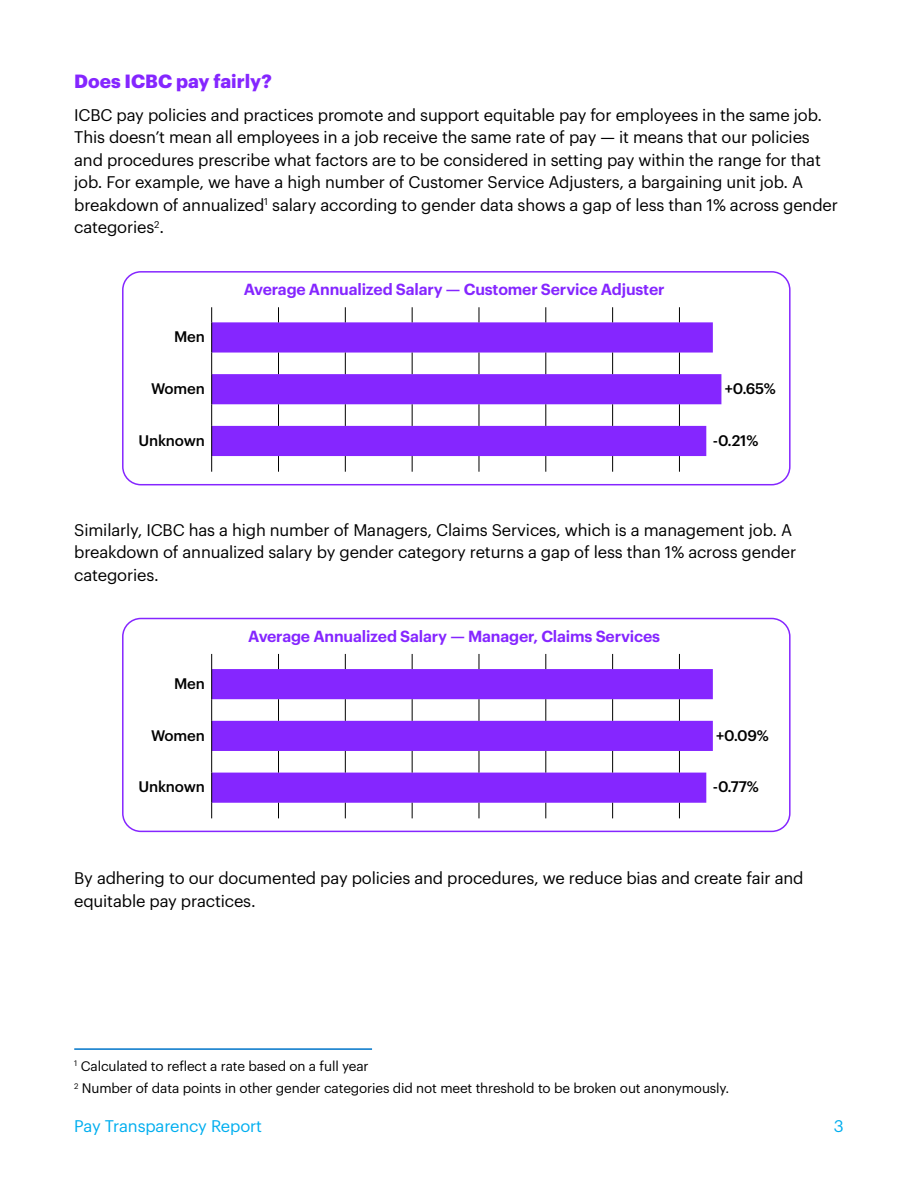
<style>
.page{position:relative;width:918px;height:1188px;background:#fff}
.page>*{position:absolute;margin:0;border:0;box-sizing:border-box;transform-origin:0 0}
.t1{font:700 18.75px "Graphik";color:#8526ff}
.t2{font:16.5px/22.5px "Graphik";letter-spacing:-.01em;color:#000}
.t3{font:16.5px "Graphik";letter-spacing:-.01em;color:#00aeef}
.t4{font:600 15.75px "Graphik";letter-spacing:-.01em;color:#8526ff}
.t5{font:500 15px "Graphik";letter-spacing:-.01em;color:#000}
.t6{font:13.5px/22.5px "Graphik";letter-spacing:-.01em;color:#000}
</style>
<div class="page">
<svg style="left:212px;top:307px;width:510px;height:165px"></svg>
<svg style="left:212px;top:322px;width:509px;height:134px;fill:#8526ff"></svg>
<svg style="left:211px;top:307px;width:1px;height:15px"></svg>
<svg style="left:278px;top:307px;width:1px;height:15px"></svg>
<svg style="left:345px;top:307px;width:1px;height:15px"></svg>
<svg style="left:412px;top:307px;width:1px;height:15px"></svg>
<svg style="left:479px;top:307px;width:1px;height:15px"></svg>
<svg style="left:545px;top:307px;width:1px;height:15px"></svg>
<svg style="left:612px;top:307px;width:1px;height:15px"></svg>
<hr style="left:211px;top:322px;width:1px;height:31px;background:#000">
<svg style="left:211px;top:353px;width:1px;height:21px"></svg>
<svg style="left:278px;top:353px;width:1px;height:21px"></svg>
<svg style="left:345px;top:353px;width:1px;height:21px"></svg>
<svg style="left:412px;top:353px;width:1px;height:21px"></svg>
<svg style="left:479px;top:353px;width:1px;height:21px"></svg>
<svg style="left:545px;top:353px;width:1px;height:21px"></svg>
<svg style="left:612px;top:353px;width:1px;height:21px"></svg>
<hr style="left:211px;top:374px;width:1px;height:30px;background:#000">
<svg style="left:211px;top:404px;width:1px;height:22px"></svg>
<svg style="left:278px;top:404px;width:1px;height:22px"></svg>
<svg style="left:345px;top:404px;width:1px;height:22px"></svg>
<svg style="left:412px;top:404px;width:1px;height:22px"></svg>
<svg style="left:479px;top:404px;width:1px;height:22px"></svg>
<svg style="left:545px;top:404px;width:1px;height:22px"></svg>
<svg style="left:612px;top:404px;width:1px;height:22px"></svg>
<hr style="left:211px;top:426px;width:1px;height:30px;background:#000">
<svg style="left:211px;top:456px;width:1px;height:16px"></svg>
<svg style="left:278px;top:456px;width:1px;height:16px"></svg>
<svg style="left:345px;top:456px;width:1px;height:16px"></svg>
<svg style="left:412px;top:456px;width:1px;height:16px"></svg>
<svg style="left:479px;top:456px;width:1px;height:16px"></svg>
<svg style="left:545px;top:456px;width:1px;height:16px"></svg>
<svg style="left:612px;top:456px;width:1px;height:16px"></svg>
<svg style="left:679px;top:307px;width:1px;height:15px"></svg>
<svg style="left:679px;top:353px;width:1px;height:21px"></svg>
<svg style="left:679px;top:404px;width:1px;height:22px"></svg>
<svg style="left:679px;top:456px;width:1px;height:16px"></svg>
<div style="left:122px;top:271px;width:669px;height:214px;border:2px solid #8526ff;border-radius:18px"></div>
<svg style="left:212px;top:669px;width:501px;height:134px;fill:#8526ff"></svg>
<svg style="left:211px;top:654px;width:1px;height:15px"></svg>
<svg style="left:278px;top:654px;width:1px;height:15px"></svg>
<svg style="left:345px;top:654px;width:1px;height:15px"></svg>
<svg style="left:412px;top:654px;width:1px;height:15px"></svg>
<svg style="left:479px;top:654px;width:1px;height:15px"></svg>
<svg style="left:545px;top:654px;width:1px;height:15px"></svg>
<svg style="left:612px;top:654px;width:1px;height:15px"></svg>
<hr style="left:211px;top:669px;width:1px;height:30px;background:#000">
<svg style="left:211px;top:699px;width:1px;height:22px"></svg>
<svg style="left:278px;top:699px;width:1px;height:22px"></svg>
<svg style="left:345px;top:699px;width:1px;height:22px"></svg>
<svg style="left:412px;top:699px;width:1px;height:22px"></svg>
<svg style="left:479px;top:699px;width:1px;height:22px"></svg>
<svg style="left:545px;top:699px;width:1px;height:22px"></svg>
<svg style="left:612px;top:699px;width:1px;height:22px"></svg>
<hr style="left:211px;top:721px;width:1px;height:30px;background:#000">
<svg style="left:211px;top:751px;width:1px;height:22px"></svg>
<svg style="left:278px;top:751px;width:1px;height:22px"></svg>
<svg style="left:345px;top:751px;width:1px;height:22px"></svg>
<svg style="left:412px;top:751px;width:1px;height:22px"></svg>
<svg style="left:479px;top:751px;width:1px;height:22px"></svg>
<svg style="left:545px;top:751px;width:1px;height:22px"></svg>
<svg style="left:612px;top:751px;width:1px;height:22px"></svg>
<hr style="left:211px;top:773px;width:1px;height:30px;background:#000">
<svg style="left:211px;top:803px;width:1px;height:15px"></svg>
<svg style="left:278px;top:803px;width:1px;height:15px"></svg>
<svg style="left:345px;top:803px;width:1px;height:15px"></svg>
<svg style="left:412px;top:803px;width:1px;height:15px"></svg>
<svg style="left:479px;top:803px;width:1px;height:15px"></svg>
<svg style="left:545px;top:803px;width:1px;height:15px"></svg>
<svg style="left:612px;top:803px;width:1px;height:15px"></svg>
<svg style="left:679px;top:654px;width:1px;height:15px"></svg>
<svg style="left:679px;top:699px;width:1px;height:22px"></svg>
<svg style="left:679px;top:751px;width:1px;height:22px"></svg>
<svg style="left:679px;top:803px;width:1px;height:15px"></svg>
<div style="left:122px;top:618px;width:669px;height:214px;border:2px solid #8526ff;border-radius:18px"></div>
<hr style="left:74px;top:1048px;width:298px;height:2px;background:#0075c9">
<p class="t1" style="left:74px;top:66px;width:199px">Does ICBC pay fairly?</p>
<p class="t2" style="left:74px;top:102px;width:765px">ICBC pay policies and practices promote and support equitable pay for employees in the same job.<br>This doesn’t mean all employees in a job receive the same rate of pay — it means that our policies and procedures prescribe what factors are to be considered in setting pay within the range for that job. For example, we have a high number of Customer Service Adjusters, a bargaining unit job. A breakdown of annualized<sup>1</sup> salary according to gender data shows a gap of less than 1% across gender categories<sup>2</sup>.</p>
<p class="t5" style="left:174px;top:325px;width:32px">Men</p>
<p class="t4" style="left:244px;top:278px;width:422px">Average Annualized Salary — Customer Service Adjuster</p>
<p class="t5" style="left:151px;top:377px;width:55px">Women</p>
<p class="t5" style="left:725px;top:377px;width:52px">+0.65%</p>
<p class="t5" style="left:138px;top:429px;width:68px">Unknown</p>
<p class="t5" style="left:713px;top:429px;width:47px">-0.21%</p>
<p class="t2" style="left:74px;top:517px;width:724px">Similarly, ICBC has a high number of Managers, Claims Services, which is a management job. A breakdown of annualized salary by gender category returns a gap of less than 1% across gender categories.</p>
<p class="t5" style="left:174px;top:672px;width:32px">Men</p>
<p class="t4" style="left:248px;top:624px;width:413px">Average Annualized Salary — Manager, Claims Services</p>
<p class="t5" style="left:151px;top:724px;width:55px">Women</p>
<p class="t5" style="left:716px;top:724px;width:54px">+0.09%</p>
<p class="t5" style="left:138px;top:775px;width:68px">Unknown</p>
<p class="t5" style="left:713px;top:775px;width:48px">-0.77%</p>
<p class="t2" style="left:74px;top:866px;width:731px">By adhering to our documented pay policies and procedures, we reduce bias and create fair and equitable pay practices.</p>
<p class="t6" style="left:74px;top:1054px;width:657px"><sup>1</sup> Calculated to reflect a rate based on a full year<br><sup>2</sup> Number of data points in other gender categories did not meet threshold to be broken out anonymously.</p>
<p class="t3" style="left:74px;top:1114px;width:189px">Pay Transparency Report</p>
<p class="t3" style="left:834px;top:1114px;width:11px">3</p>
</div>
